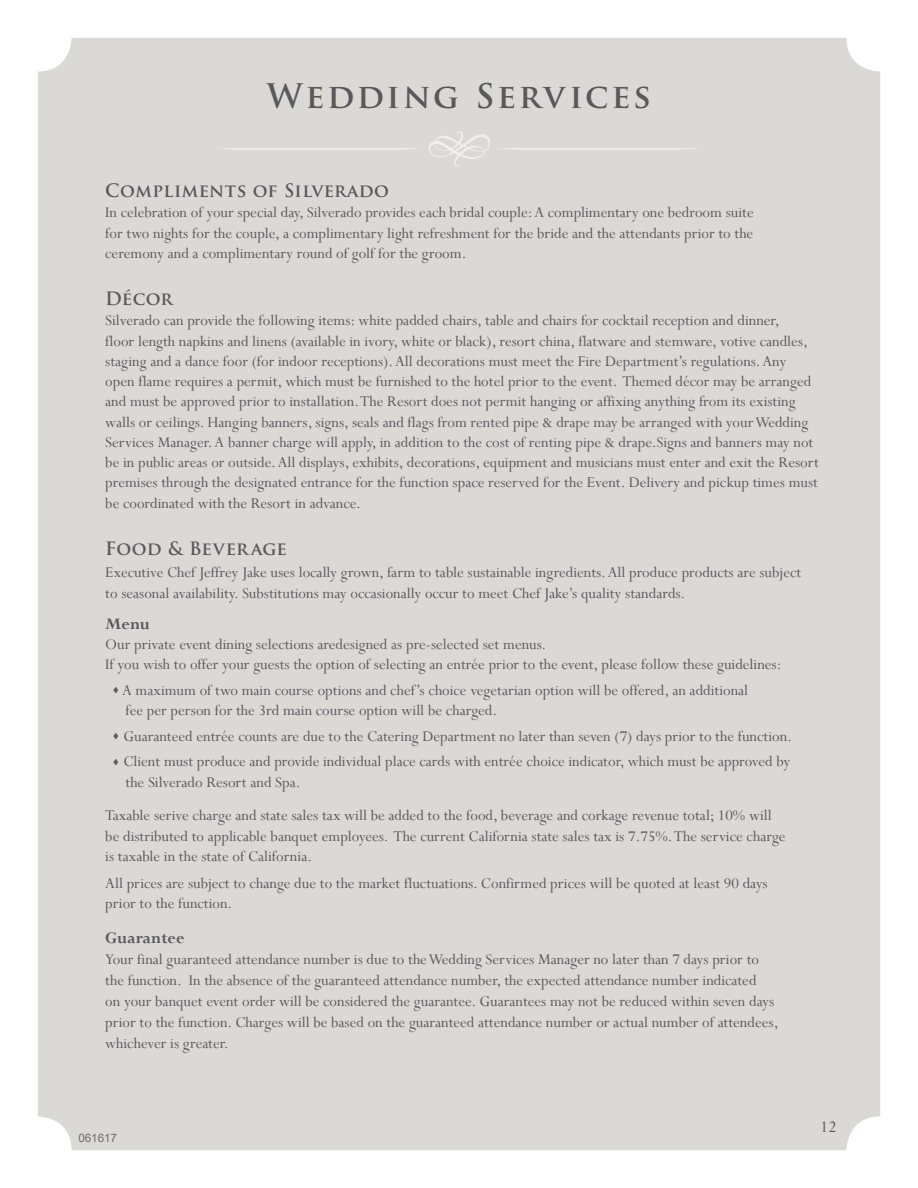
<style>
.page{position:relative;width:918px;height:1188px;background:#fff}
.page>*{position:absolute;margin:0;border:0;box-sizing:border-box;transform-origin:0 0}
.t1{font:700 33px "Trajan Pro";letter-spacing:.08em;color:#58595b}
.t2{font:700 18px "Trajan Pro";letter-spacing:.025em;color:#58595b}
.t3{font:700 18px "Trajan Pro";letter-spacing:.005em;color:#58595b}
.t4{font:700 18px "Perpetua";color:#58595b}
.t5{font:18px "Perpetua";color:#58595b}
.t6{font:16.5px/20.2px "Perpetua";color:#58595b}
.t7{font:11.7px "Arial";color:#6d6e71}
</style>
<div class="page">
<div style="left:38px;top:38px;width:842px;height:1112px;background:#dad9d6;border-radius:34px"></div>
<svg style="left:223px;top:148px;width:194px;height:2px"></svg>
<svg style="left:501px;top:148px;width:194px;height:2px"></svg>
<svg style="left:429px;top:131px;width:61px;height:35px"></svg>
<h1 class="t1" style="left:267px;top:75px;width:386px">Wedding Services</h1>
<p class="t2" style="left:105px;top:179px;width:285px">Compliments of Silverado</p>
<p class="t6" style="left:105px;top:202px;width:650px;text-align:justify">In celebration of your special day, Silverado provides each bridal couple: A complimentary one bedroom suite for two nights for the couple, a complimentary light refreshment for the bride and the attendants prior to the ceremony and a complimentary round of golf for the groom.</p>
<p class="t2" style="left:105px;top:287px;width:69px">Décor</p>
<p class="t6" style="left:105px;top:310px;width:715px">Silverado can provide the following items: white padded chairs, table and chairs for cocktail reception and dinner,<br>floor length napkins and linens (available in ivory, white or black), resort china, flatware and stemware, votive candles, staging and a dance foor (for indoor receptions). All decorations must meet the Fire Department’s regulations. Any open flame requires a permit, which must be furnished to the hotel prior to the event. Themed décor may be arranged and must be approved prior to installation. The Resort does not permit hanging or affixing anything from its existing walls or ceilings. Hanging banners, signs, seals and flags from rented pipe &amp; drape may be arranged with your Wedding Services Manager. A banner charge will apply, in addition to the cost of renting pipe &amp; drape.Signs and banners may not be in public areas or outside. All displays, exhibits, decorations, equipment and musicians must enter and exit the Resort premises through the designated entrance for the function space reserved for the Event. Delivery and pickup times must be coordinated with the Resort in advance.</p>
<p class="t3" style="left:105px;top:537px;width:183px">Food &amp; Beverage</p>
<p class="t6" style="left:105px;top:562px;width:697px">Executive Chef Jeffrey Jake uses locally grown, farm to table sustainable ingredients. All produce products are subject to seasonal availability. Substitutions may occasionally occur to meet Chef Jake’s quality standards.</p>
<p class="t4" style="left:105px;top:612px;width:46px">Menu</p>
<p class="t6" style="left:105px;top:634px;width:678px">Our private event dining selections aredesigned as pre-selected set menus.<br>If you wish to offer your guests the option of selecting an entrée prior to the event, please follow these guidelines:</p>
<p class="t6" style="left:126px;top:680px;width:624px;text-indent:-14px">▲ A maximum of two main course options and chef’s choice vegetarian option will be offered, an additional fee per person for the 3rd main course option will be charged.</p>
<p class="t6" style="left:112px;top:726px;width:682px">▲ Guaranteed entrée counts are due to the Catering Department no later than seven (7) days prior to the function.</p>
<p class="t6" style="left:126px;top:751px;width:666px;text-indent:-14px">▲ Client must produce and provide individual place cards with entrée choice indicator, which must be approved by the Silverado Resort and Spa.</p>
<p class="t6" style="left:105px;top:805px;width:682px">Taxable serive charge and state sales tax will be added to the food, beverage and corkage revenue total; 10% will be distributed to applicable banquet employees. The current California state sales tax is 7.75%. The service charge is taxable in the state of California.</p>
<p class="t6" style="left:105px;top:873px;width:664px">All prices are subject to change due to the market fluctuations. Confirmed prices will be quoted at least 90 days prior to the function.</p>
<p class="t4" style="left:105px;top:926px;width:81px">Guarantee</p>
<p class="t6" style="left:105px;top:948px;width:675px;line-height:21px">Your final guaranteed attendance number is due to the Wedding Services Manager no later than 7 days prior to the function. In the absence of the guaranteed attendance number, the expected attendance number indicated<br>on your banquet event order will be considered the guarantee. Guarantees may not be reduced within seven days prior to the function. Charges will be based on the guaranteed attendance number or actual number of attendees, whichever is greater.</p>
<p class="t7" style="left:78px;top:1130px;width:40px">061617</p>
<p class="t5" style="left:820px;top:1116px;width:18px">12</p>
</div>
